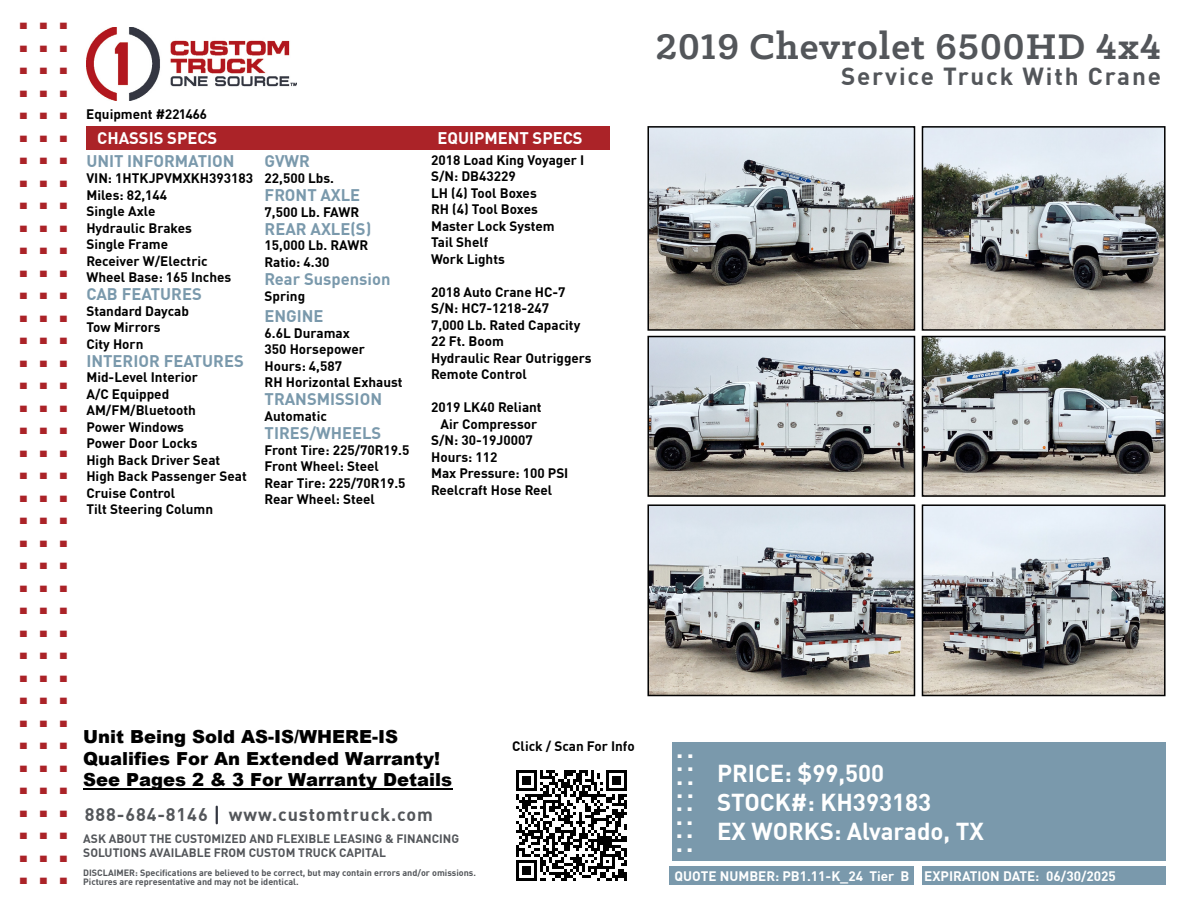
<style>
.page{position:relative;width:1188px;height:918px;background:#fff}
.page>*{position:absolute;margin:0;border:0;box-sizing:border-box;transform-origin:0 0}
.t1{font:700 45px "DIN Pro";color:#ab2328}
.t2{font:700 40.35px "Klinic Slab";letter-spacing:.025em;color:#53565a}
.t3{font:700 25.5px "DIN Pro";color:#fff}
.t4{font:700 24.15px "DIN Pro";letter-spacing:.075em;color:#53565a}
.t5{font:700 24px/28.8px "DIN Pro";color:#fff}
.t6{font:900 18px/21.6px "Arial";color:#000}
.t7{font:700 18px "DIN Pro";letter-spacing:.05em;color:#53565a}
.t8{font:700 16.5px "DIN Pro";color:#7a99ac}
.t9{font:700 16.5px "DIN Pro";color:#fff}
.t10{font:700 13.5px/16.5px "DIN Pro";color:#000}
.t11{font:700 13.5px "DIN Pro";color:#fff}
.t12{font:700 12px "DIN Pro";color:#53565a}
.t13{font:700 9px/9px "DIN Pro";color:#53565a}
</style>
<div class="page">
<div style="left:673px;top:742px;width:493px;height:119px;background:#7a99ac"></div>
<div style="left:922px;top:866px;width:244px;height:19px;background:#7a99ac"></div>
<div style="left:669px;top:866px;width:244px;height:19px;background:#7a99ac"></div>
<div style="left:86px;top:126px;width:335px;height:23px;background:#ab2328"></div>
<div style="left:414px;top:126px;width:196px;height:23px;background:#ab2328"></div>
<img style="left:86px;top:27px;width:211px;height:74px">
<svg style="left:216px;top:807px;width:2px;height:16px"></svg>
<hr style="left:83px;top:789px;width:369px;height:1px;background:#000">
<img style="left:650px;top:129px;width:262px;height:199px">
<div style="left:647px;top:126px;width:268px;height:205px;border:2px solid #000"></div>
<img style="left:925px;top:129px;width:238px;height:199px">
<div style="left:922px;top:126px;width:244px;height:205px;border:2px solid #000"></div>
<img style="left:650px;top:339px;width:262px;height:155px">
<div style="left:647px;top:336px;width:268px;height:161px;border:2px solid #000"></div>
<img style="left:925px;top:339px;width:238px;height:155px">
<div style="left:922px;top:336px;width:244px;height:161px;border:2px solid #000"></div>
<img style="left:650px;top:507px;width:262px;height:186px">
<div style="left:647px;top:504px;width:268px;height:192px;border:2px solid #000"></div>
<img style="left:925px;top:507px;width:238px;height:186px">
<div style="left:922px;top:504px;width:244px;height:192px;border:2px solid #000"></div>
<svg style="left:516px;top:770px;width:111px;height:111px"></svg>
<h1 class="t1" style="left:17px;top:-22px;width:54px">...</h1>
<h1 class="t1" style="left:17px;top:0;width:54px">...</h1>
<h1 class="t1" style="left:17px;top:23px;width:54px">...</h1>
<h1 class="t1" style="left:17px;top:45px;width:54px">...</h1>
<h1 class="t1" style="left:17px;top:68px;width:54px">...</h1>
<h1 class="t1" style="left:17px;top:90px;width:54px">...</h1>
<h1 class="t1" style="left:17px;top:113px;width:54px">...</h1>
<h1 class="t1" style="left:17px;top:135px;width:54px">...</h1>
<h1 class="t1" style="left:17px;top:158px;width:54px">...</h1>
<h1 class="t1" style="left:17px;top:180px;width:54px">...</h1>
<h1 class="t1" style="left:17px;top:203px;width:54px">...</h1>
<h1 class="t1" style="left:17px;top:225px;width:54px">...</h1>
<h1 class="t1" style="left:17px;top:248px;width:54px">...</h1>
<h1 class="t1" style="left:17px;top:270px;width:54px">...</h1>
<h1 class="t1" style="left:17px;top:293px;width:54px">...</h1>
<h1 class="t1" style="left:17px;top:315px;width:54px">...</h1>
<h1 class="t1" style="left:17px;top:338px;width:54px">...</h1>
<h1 class="t1" style="left:17px;top:360px;width:54px">...</h1>
<h1 class="t1" style="left:17px;top:383px;width:54px">...</h1>
<h1 class="t1" style="left:17px;top:405px;width:54px">...</h1>
<h1 class="t1" style="left:17px;top:428px;width:54px">...</h1>
<h1 class="t1" style="left:17px;top:450px;width:54px">...</h1>
<h1 class="t1" style="left:17px;top:473px;width:54px">...</h1>
<h1 class="t1" style="left:17px;top:495px;width:54px">...</h1>
<h1 class="t1" style="left:17px;top:518px;width:54px">...</h1>
<h1 class="t1" style="left:17px;top:540px;width:54px">...</h1>
<h1 class="t1" style="left:17px;top:563px;width:54px">...</h1>
<h1 class="t1" style="left:17px;top:585px;width:54px">...</h1>
<h1 class="t1" style="left:17px;top:608px;width:54px">...</h1>
<h1 class="t1" style="left:17px;top:630px;width:54px">...</h1>
<h1 class="t1" style="left:17px;top:653px;width:54px">...</h1>
<h1 class="t1" style="left:17px;top:675px;width:54px">...</h1>
<h1 class="t1" style="left:17px;top:698px;width:54px">...</h1>
<h1 class="t1" style="left:17px;top:720px;width:54px">...</h1>
<h1 class="t1" style="left:17px;top:743px;width:54px">...</h1>
<h1 class="t1" style="left:17px;top:765px;width:54px">...</h1>
<h1 class="t1" style="left:17px;top:788px;width:54px">...</h1>
<h1 class="t1" style="left:17px;top:810px;width:54px">...</h1>
<h1 class="t1" style="left:17px;top:833px;width:54px">...</h1>
<p class="t10" style="left:86px;top:105px;width:122px">Equipment #221466</p>
<p class="t9" style="left:97px;top:125px;width:122px">CHASSIS SPECS</p>
<p class="t8" style="left:86px;top:148px;width:150px">UNIT INFORMATION</p>
<p class="t8" style="left:265px;top:148px;width:47px">GVWR</p>
<p class="t10" style="left:86px;top:169px;width:168px">VIN: 1HTKJPVMXKH393183<br>Miles: 82,144<br>Single Axle<br>Hydraulic Brakes<br>Single Frame<br>Receiver W/Electric<br>Wheel Base: 165 Inches</p>
<p class="t10" style="left:265px;top:169px;width:71px">22,500 Lbs.</p>
<p class="t10" style="left:86px;top:302px;width:104px">Standard Daycab<br>Tow Mirrors<br>City Horn</p>
<p class="t10" style="left:86px;top:368px;width:162px">Mid-Level Interior<br>A/C Equipped<br>AM/FM/Bluetooth<br>Power Windows<br>Power Door Locks<br>High Back Driver Seat<br>High Back Passenger Seat<br>Cruise Control<br>Tilt Steering Column</p>
<p class="t8" style="left:265px;top:182px;width:97px">FRONT AXLE</p>
<p class="t10" style="left:265px;top:203px;width:96px">7,500 Lb. FAWR</p>
<p class="t8" style="left:265px;top:216px;width:108px">REAR AXLE(S)</p>
<p class="t10" style="left:265px;top:237px;width:105px">15,000 Lb. RAWR<br>Ratio: 4.30</p>
<p class="t8" style="left:265px;top:266px;width:127px">Rear Suspension</p>
<p class="t10" style="left:265px;top:287px;width:42px">Spring</p>
<p class="t10" style="left:265px;top:324px;width:139px">6.6L Duramax<br>350 Horsepower<br>Hours: 4,587<br>RH Horizontal Exhaust</p>
<p class="t10" style="left:265px;top:407px;width:64px">Automatic</p>
<p class="t8" style="left:86px;top:281px;width:117px">CAB FEATURES</p>
<p class="t8" style="left:265px;top:303px;width:60px">ENGINE</p>
<p class="t8" style="left:86px;top:348px;width:159px">INTERIOR FEATURES</p>
<p class="t8" style="left:265px;top:386px;width:119px">TRANSMISSION</p>
<p class="t8" style="left:265px;top:420px;width:118px">TIRES/WHEELS</p>
<p class="t10" style="left:265px;top:441px;width:146px">Front Tire: 225/70R19.5<br>Front Wheel: Steel<br>Rear Tire: 225/70R19.5<br>Rear Wheel: Steel</p>
<p class="t9" style="left:437px;top:125px;width:147px">EQUIPMENT SPECS</p>
<p class="t10" style="left:431px;top:151px;width:155px">2018 Load King Voyager I<br>S/N: DB43229<br>LH (4) Tool Boxes<br>RH (4) Tool Boxes<br>Master Lock System<br>Tail Shelf<br>Work Lights</p>
<p class="t10" style="left:431px;top:283px;width:162px">2018 Auto Crane HC-7<br>S/N: HC7-1218-247<br>7,000 Lb. Rated Capacity<br>22 Ft. Boom<br>Hydraulic Rear Outriggers<br>Remote Control</p>
<p class="t10" style="left:431px;top:398px;width:112px">2019 LK40 Reliant</p>
<p class="t10" style="left:440px;top:415px;width:98px">Air Compressor</p>
<p class="t10" style="left:431px;top:431px;width:103px">S/N: 30-19J0007</p>
<p class="t10" style="left:431px;top:448px;width:68px">Hours: 112</p>
<p class="t10" style="left:431px;top:464px;width:139px">Max Pressure: 100 PSI</p>
<p class="t10" style="left:431px;top:481px;width:123px">Reelcraft Hose Reel</p>
<h2 class="t2" style="left:656px;top:20px;width:507px">2019 Chevrolet 6500HD 4x4</h2>
<h3 class="t4" style="left:841px;top:58px;width:321px">Service Truck With Crane</h3>
<h3 class="t6" style="left:83px;top:725px;width:370px">Unit Being Sold AS-IS/WHERE-IS<br>Qualifies For An Extended Warranty!<br>See Pages 2 &amp; 3 For Warranty Details</h3>
<p class="t10" style="left:512px;top:737px;width:124px">Click / Scan For Info</p>
<h3 class="t3" style="left:676px;top:728px;width:20px">..</h3>
<h3 class="t3" style="left:676px;top:742px;width:20px">..</h3>
<h3 class="t3" style="left:676px;top:755px;width:20px">..</h3>
<h3 class="t3" style="left:676px;top:769px;width:20px">..</h3>
<h3 class="t5" style="left:717px;top:758px;width:216px">PRICE: $99,500<br>STOCK#: KH393183</h3>
<h3 class="t3" style="left:676px;top:782px;width:19px">..</h3>
<h3 class="t3" style="left:676px;top:795px;width:19px">..</h3>
<h3 class="t3" style="left:676px;top:809px;width:19px">..</h3>
<h3 class="t3" style="left:676px;top:822px;width:19px">..</h3>
<h3 class="t7" style="left:85px;top:800px;width:350px">888-684-8146 www.customtruck.com</h3>
<p class="t12" style="left:83px;top:829px;width:378px">ASK ABOUT THE CUSTOMIZED AND FLEXIBLE LEASING &amp; FINANCING</p>
<h3 class="t5" style="left:717px;top:815px;width:268px">EX WORKS: Alvarado, TX</h3>
<p class="t12" style="left:83px;top:844px;width:304px">SOLUTIONS AVAILABLE FROM CUSTOM TRUCK CAPITAL</p>
<p class="t13" style="left:83px;top:868px;width:394px">DISCLAIMER: Specifications are believed to be correct, but may contain errors and/or omissions.<br>Pictures are representative and may not be identical.</p>
<p class="t11" style="left:675px;top:865px;width:443px">QUOTE NUMBER: PB1.11-K_24 Tier B EXPIRATION DATE: 06/30/2025</p>
</div>
